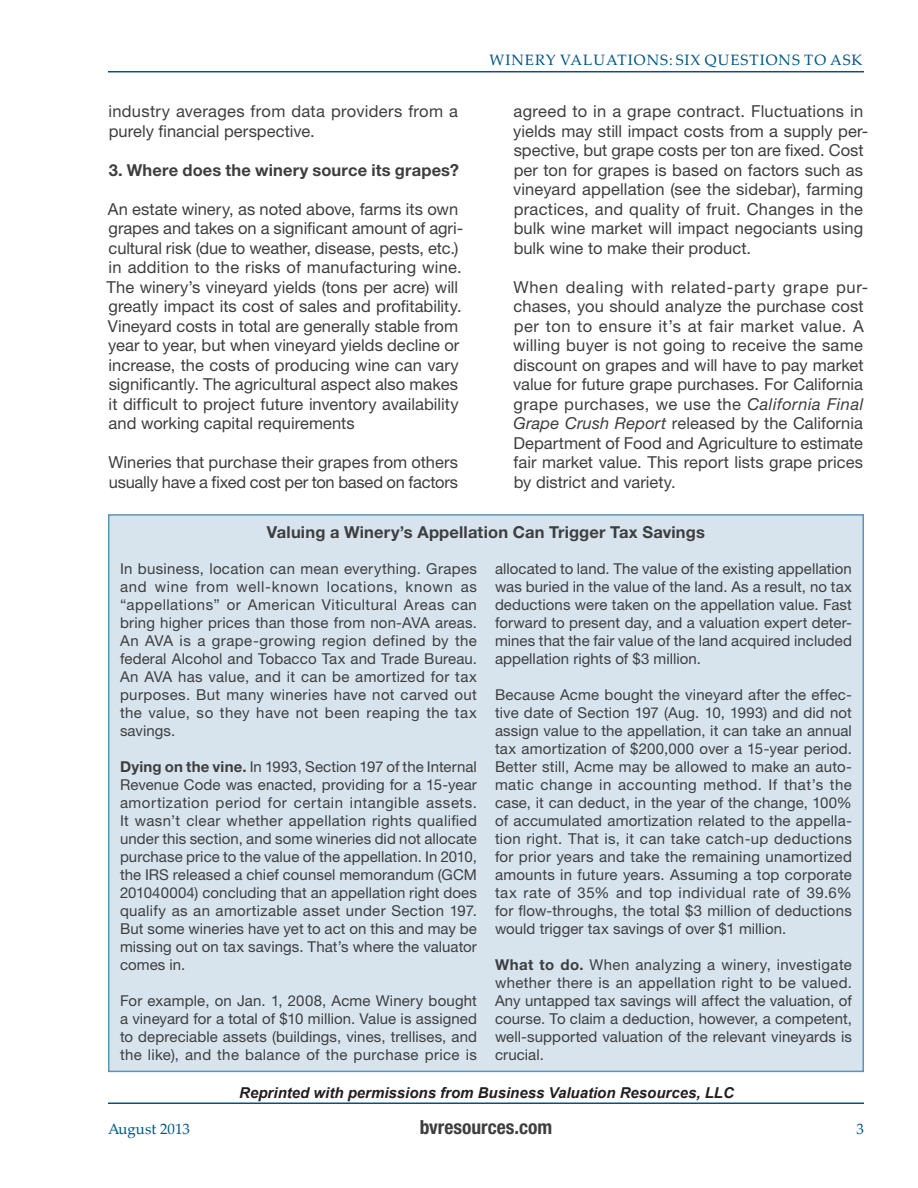
<style>
.page{position:relative;width:918px;height:1188px;background:#fff}
.page>*{position:absolute;margin:0;border:0;box-sizing:border-box;transform-origin:0 0}
.t1{font:700 condensed 19.5px "Helvetica Neue LT Std";color:#3e3e3f}
.body{font:16.5px/19.5px "Helvetica Neue LT Std";letter-spacing:.005em;color:#3e3e3f}
.Sidebar_Head{font:700 16.5px "Helvetica Neue LT Std";letter-spacing:.01em;color:#3e3e3f}
.body-2{font:700 16.5px "Helvetica Neue LT Std";letter-spacing:.01em;color:#3e3e3f}
.SideBar_Body{font:15px/18px "Helvetica Neue LT Std";letter-spacing:.005em;color:#3e3e3f;text-align:justify}
.t2{font:italic 700 15px "Arial";color:#231f20}
.Running_Header{font:15px "Palatino Linotype";letter-spacing:.065em;color:#005480}
.s1{font-style:italic}
.s2{font-weight:700}
</style>
<div class="page">
<hr style="left:108px;top:1102px;width:756px;height:2px;background:#005480">
<hr style="left:108px;top:71px;width:756px;height:1px;background:#005480">
<div style="left:109px;top:515px;width:754px;height:556px;background:#d7e4ee"></div>
<p class="Running_Header" style="left:489px;top:49px;width:375px">WINERY VALUATIONS: SIX QUESTIONS TO ASK</p>
<p class="body" style="left:109px;top:101px;width:351px">industry averages from data providers from a purely financial perspective.</p>
<p class="body-2" style="left:109px;top:159px;width:352px">3. Where does the winery source its grapes?</p>
<p class="body" style="left:107px;top:199px;width:358px">An estate winery, as noted above, farms its own grapes and takes on a significant amount of agri&shy;cultural risk (due to weather, disease, pests, etc.) in addition to the risks of manufacturing wine.<br>The winery’s vineyard yields (tons per acre) will greatly impact its cost of sales and profitability.<br>Vineyard costs in total are generally stable from year to year, but when vineyard yields decline or increase, the costs of producing wine can vary significantly. The agricultural aspect also makes it difficult to project future inventory availability and working capital requirements</p>
<p class="body" style="left:108px;top:452px;width:351px">Wineries that purchase their grapes from others usually have a fixed cost per ton based on factors</p>
<p class="body" style="left:513px;top:101px;width:357px">agreed to in a grape contract. Fluctuations in yields may still impact costs from a supply per&shy;spective, but grape costs per ton are fixed. Cost per ton for grapes is based on factors such as vineyard appellation (see the sidebar), farming practices, and quality of fruit. Changes in the bulk wine market will impact negociants using bulk wine to make their product.</p>
<p class="body" style="left:513px;top:277px;width:357px">When dealing with related-party grape pur&shy;chases, you should analyze the purchase cost per ton to ensure it’s at fair market value. A willing buyer is not going to receive the same discount on grapes and will have to pay market value for future grape purchases. For California grape purchases, we use the <span class="s1">California Final Grape Crush Report</span> released by the California Department of Food and Agriculture to estimate fair market value. This report lists grape prices by district and variety.</p>
<p class="Sidebar_Head" style="left:267px;top:522px;width:439px">Valuing a Winery’s Appellation Can Trigger Tax Savings</p>
<p class="SideBar_Body" style="left:120px;top:559px;width:359px">In business, location can mean everything. Grapes and wine from well-known locations, known as “appellations” or American Viticultural Areas can bring higher prices than those from non-AVA areas.<br>An AVA is a grape-growing region defined by the federal Alcohol and Tobacco Tax and Trade Bureau.<br>An AVA has value, and it can be amortized for tax purposes. But many wineries have not carved out the value, so they have not been reaping the tax savings.</p>
<p class="SideBar_Body" style="left:120px;top:757px;width:358px"><span class="s2">Dying on the vine.</span> In 1993, Section 197 of the Internal Revenue Code was enacted, providing for a 15-year amortization period for certain intangible assets.<br>It wasn’t clear whether appellation rights qualified under this section, and some wineries did not allocate purchase price to the value of the appellation. In 2010, the IRS released a chief counsel memorandum (GCM 201040004) concluding that an appellation right does qualify as an amortizable asset under Section 197.<br>But some wineries have yet to act on this and may be missing out on tax savings. That’s where the valuator comes in.</p>
<p class="SideBar_Body" style="left:120px;top:991px;width:359px">For example, on Jan. 1, 2008, Acme Winery bought a vineyard for a total of $10 million. Value is assigned to depreciable assets (buildings, vines, trellises, and the like), and the balance of the purchase price is</p>
<p class="SideBar_Body" style="left:495px;top:559px;width:359px">allocated to land. The value of the existing appellation was buried in the value of the land. As a result, no tax deductions were taken on the appellation value. Fast forward to present day, and a valuation expert deter&shy;mines that the fair value of the land acquired included appellation rights of $3 million.</p>
<p class="SideBar_Body" style="left:495px;top:685px;width:359px">Because Acme bought the vineyard after the effec&shy;tive date of Section 197 (Aug. 10, 1993) and did not assign value to the appellation, it can take an annual tax amortization of $200,000 over a 15-year period.<br>Better still, Acme may be allowed to make an auto&shy;matic change in accounting method. If that’s the case, it can deduct, in the year of the change, 100% of accumulated amortization related to the appella&shy;tion right. That is, it can take catch-up deductions for prior years and take the remaining unamortized amounts in future years. Assuming a top corporate tax rate of 35% and top individual rate of 39.6% for flow-throughs, the total $3 million of deductions would trigger tax savings of over $1 million.</p>
<p class="SideBar_Body" style="left:495px;top:955px;width:359px"><span class="s2">What to do.</span> When analyzing a winery, investigate whether there is an appellation right to be valued.<br>Any untapped tax savings will affect the valuation, of course. To claim a deduction, however, a competent, well-supported valuation of the relevant vineyards is crucial.</p>
<p class="t2" style="left:239px;top:1085px;width:496px">Reprinted with permissions from Business Valuation Resources, LLC</p>
<p class="Running_Header" style="left:108px;top:1118px;width:84px">AUGUST 2013</p>
<p class="t1" style="left:420px;top:1115px;width:134px">bvresources.com</p>
<p class="Running_Header" style="left:857px;top:1118px;width:9px">3</p>
</div>
